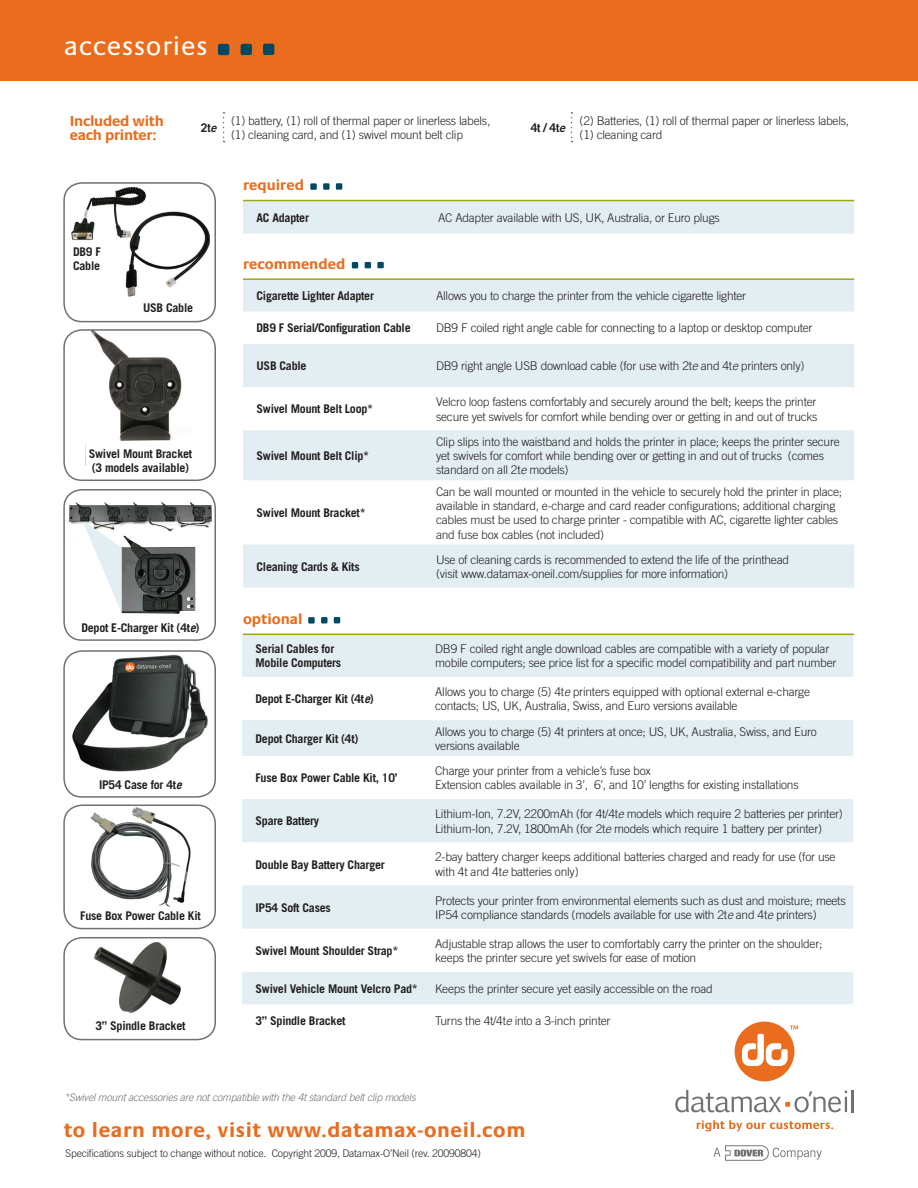
<style>
.page{position:relative;width:918px;height:1188px;background:#fff}
.page>*{position:absolute;margin:0;border:0;box-sizing:border-box;transform-origin:0 0}
.t1{font:27px "Praxis";letter-spacing:.03em;color:#fff}
.t2{font:700 21px "Praxis";letter-spacing:.03em;color:#ea6d1f}
.Spec_Bullets{font:700 15px/14.2px "Praxis";letter-spacing:-.005em;color:#ea6d1f}
.Spec_Bullets-2{font:300 12px/14.2px "Trade Gothic";letter-spacing:-.02em;color:#231f20}
.Spec_Bullets-3{font:700 12px/14.2px "Trade Gothic";letter-spacing:-.02em;color:#231f20}
.Spec_Bullets-4{font:300 10.5px "Trade Gothic";letter-spacing:-.02em;color:#231f20}
.Spec_Bullets-5{font:italic 300 10.5px "Trade Gothic";letter-spacing:-.02em;color:#717074}
.s1{font-family:"Trade Gothic Bold Two";font-weight:400;font-style:italic}
.s2{font-style:italic}
</style>
<div class="page">
<div style="left:0;top:0;width:918px;height:81px;background:#ea6d1f"></div>
<svg style="left:218px;top:44px;width:11px;height:11px"></svg>
<svg style="left:241px;top:44px;width:11px;height:11px"></svg>
<svg style="left:263px;top:44px;width:11px;height:11px"></svg>
<svg style="left:223px;top:112px;width:2px;height:30px"></svg>
<svg style="left:571px;top:112px;width:2px;height:30px"></svg>
<div style="left:310px;top:183px;width:7px;height:7px;background:#004960"></div>
<div style="left:323px;top:183px;width:7px;height:7px;background:#004960"></div>
<div style="left:336px;top:183px;width:6px;height:7px;background:#004960"></div>
<div style="left:243px;top:201px;width:611px;height:33px;background:#e3eef3"></div>
<hr style="left:243px;top:200px;width:611px;height:1px;background:#9ea615">
<svg style="left:352px;top:262px;width:6px;height:6px"></svg>
<svg style="left:365px;top:262px;width:6px;height:6px"></svg>
<div style="left:377px;top:262px;width:7px;height:6px;background:#004960"></div>
<svg style="left:243px;top:280px;width:611px;height:308px;fill:#e3eef3"></svg>
<hr style="left:243px;top:278px;width:611px;height:2px;background:#9ea615">
<svg style="left:242px;top:634px;width:611px;height:370px;fill:#e3eef3"></svg>
<div style="left:308px;top:617px;width:7px;height:7px;background:#004960"></div>
<div style="left:321px;top:617px;width:7px;height:6px;background:#004960"></div>
<svg style="left:334px;top:617px;width:6px;height:6px"></svg>
<hr style="left:243px;top:634px;width:611px;height:1px;background:#9ea615">
<img style="left:64px;top:938px;width:151px;height:75px">
<div style="left:63px;top:937px;width:153px;height:103px;border:2px solid #717074;border-radius:18px"></div>
<img style="left:69px;top:652px;width:141px;height:120px">
<div style="left:63px;top:650px;width:153px;height:148px;border:2px solid #717074;border-radius:18px"></div>
<img style="left:64px;top:490px;width:151px;height:70px">
<div style="left:63px;top:489px;width:153px;height:152px;border:2px solid #717074;border-radius:18px"></div>
<img style="left:70px;top:187px;width:141px;height:110px">
<div style="left:63px;top:182px;width:153px;height:140px;border:2px solid #717074;border-radius:18px"></div>
<img style="left:85px;top:332px;width:97px;height:133px">
<div style="left:63px;top:329px;width:153px;height:152px;border:2px solid #717074;border-radius:18px"></div>
<img style="left:66px;top:807px;width:147px;height:100px">
<div style="left:63px;top:804px;width:153px;height:125px;border:2px solid #717074;border-radius:18px"></div>
<img style="left:122px;top:536px;width:73px;height:78px">
<svg style="left:83px;top:522px;width:39px;height:91px"></svg>
<svg style="left:714px;top:1145px;width:108px;height:16px"></svg>
<div style="left:735px;top:1022px;width:59px;height:59px;background:#ea6d1f;border-radius:50%"></div>
<hr style="left:852px;top:1090px;width:2px;height:22px;background:#717074">
<svg style="left:675px;top:1090px;width:172px;height:22px"></svg>
<svg style="left:697px;top:1120px;width:136px;height:12px"></svg>
<svg style="left:742px;top:1026px;width:56px;height:40px"></svg>
<p class="t1" style="left:64px;top:32px;width:145px">accessories</p>
<p class="Spec_Bullets" style="left:70px;top:114px;width:96px">Included with each printer:</p>
<p class="Spec_Bullets-3" style="left:201px;top:121px;width:17px">2t<span class="s1">e</span></p>
<p class="Spec_Bullets-2" style="left:231px;top:114px;width:261px">(1) battery, (1) roll of thermal paper or linerless labels, (1) cleaning card, and (1) swivel mount belt clip</p>
<p class="Spec_Bullets-3" style="left:531px;top:121px;width:36px">4t / 4t<span class="s1">e</span></p>
<p class="Spec_Bullets-2" style="left:580px;top:114px;width:271px">(2) Batteries, (1) roll of thermal paper or linerless labels, (1) cleaning card</p>
<p class="Spec_Bullets" style="left:243px;top:178px;width:63px">required</p>
<p class="Spec_Bullets-3" style="left:73px;top:244px;width:29px">DB9 F<br>Cable</p>
<p class="Spec_Bullets-3" style="left:143px;top:301px;width:52px">USB Cable</p>
<p class="Spec_Bullets-3" style="left:89px;top:446px;width:105px">Swivel Mount Bracket (3 models available)</p>
<p class="Spec_Bullets-3" style="left:81px;top:620px;width:120px">Depot E-Charger Kit (4t<span class="s2">e</span>)</p>
<p class="Spec_Bullets-3" style="left:99px;top:777px;width:84px">IP54 Case for 4t<span class="s2">e</span></p>
<p class="Spec_Bullets-3" style="left:80px;top:908px;width:122px">Fuse Box Power Cable Kit</p>
<p class="Spec_Bullets-3" style="left:96px;top:1019px;width:91px">3” Spindle Bracket</p>
<p class="Spec_Bullets-3" style="left:256px;top:210px;width:54px">AC Adapter</p>
<p class="Spec_Bullets-2" style="left:438px;top:211px;width:283px">AC Adapter available with US, UK, Australia, or Euro plugs</p>
<p class="Spec_Bullets" style="left:243px;top:257px;width:104px">recommended</p>
<p class="Spec_Bullets-3" style="left:256px;top:288px;width:119px">Cigarette Lighter Adapter</p>
<p class="Spec_Bullets-2" style="left:436px;top:289px;width:312px">Allows you to charge the printer from the vehicle cigarette lighter</p>
<p class="Spec_Bullets-3" style="left:256px;top:321px;width:156px">DB9 F Serial/Configuration Cable</p>
<p class="Spec_Bullets-2" style="left:436px;top:321px;width:378px">DB9 F coiled right angle cable for connecting to a laptop or desktop computer</p>
<p class="Spec_Bullets-3" style="left:256px;top:359px;width:52px">USB Cable</p>
<p class="Spec_Bullets-2" style="left:436px;top:359px;width:370px">DB9 right angle USB download cable (for use with 2t<span class="s2">e</span> and 4t<span class="s2">e</span> printers only)</p>
<p class="Spec_Bullets-3" style="left:256px;top:402px;width:118px">Swivel Mount Belt Loop*</p>
<p class="Spec_Bullets-2" style="left:436px;top:395px;width:383px">Velcro loop fastens comfortably and securely around the belt; keeps the printer secure yet swivels for comfort while bending over or getting in and out of trucks</p>
<p class="Spec_Bullets-3" style="left:256px;top:448px;width:114px">Swivel Mount Belt Clip*</p>
<p class="Spec_Bullets-2" style="left:436px;top:434px;width:405px">Clip slips into the waistband and holds the printer in place; keeps the printer secure yet swivels for comfort while bending over or getting in and out of trucks (comes standard on all 2t<span class="s2">e</span> models)</p>
<p class="Spec_Bullets-3" style="left:256px;top:505px;width:111px">Swivel Mount Bracket*</p>
<p class="Spec_Bullets-2" style="left:436px;top:484px;width:408px">Can be wall mounted or mounted in the vehicle to securely hold the printer in place; available in standard, e-charge and card reader configurations; additional charging cables must be used to charge printer - compatible with AC, cigarette lighter cables and fuse box cables (not included)</p>
<p class="Spec_Bullets-3" style="left:256px;top:559px;width:105px">Cleaning Cards &amp; Kits</p>
<p class="Spec_Bullets-2" style="left:436px;top:552px;width:355px">Use of cleaning cards is recommended to extend the life of the printhead (visit www.datamax-oneil.com/supplies for more information)</p>
<p class="Spec_Bullets" style="left:243px;top:612px;width:61px">optional</p>
<p class="Spec_Bullets-3" style="left:256px;top:641px;width:87px">Serial Cables for<br>Mobile Computers</p>
<p class="Spec_Bullets-2" style="left:435px;top:641px;width:403px">DB9 F coiled right angle download cables are compatible with a variety of popular mobile computers; see price list for a specific model compatibility and part number</p>
<p class="Spec_Bullets-3" style="left:256px;top:692px;width:120px">Depot E-Charger Kit (4t<span class="s2">e</span>)</p>
<p class="Spec_Bullets-2" style="left:435px;top:685px;width:376px">Allows you to charge (5) 4t<span class="s2">e</span> printers equipped with optional external e-charge contacts; US, UK, Australia, Swiss, and Euro versions available</p>
<p class="Spec_Bullets-3" style="left:256px;top:731px;width:104px">Depot Charger Kit (4t)</p>
<p class="Spec_Bullets-2" style="left:435px;top:724px;width:383px">Allows you to charge (5) 4t printers at once; US, UK, Australia, Swiss, and Euro versions available</p>
<p class="Spec_Bullets-3" style="left:256px;top:771px;width:143px">Fuse Box Power Cable Kit, 10’</p>
<p class="Spec_Bullets-2" style="left:435px;top:764px;width:365px">Charge your printer from a vehicle’s fuse box<br>Extension cables available in 3’, 6’, and 10’ lengths for existing installations</p>
<p class="Spec_Bullets-3" style="left:256px;top:814px;width:65px">Spare Battery</p>
<p class="Spec_Bullets-2" style="left:435px;top:807px;width:409px">Lithium-Ion, 7.2V, 2200mAh (for 4t/4t<span class="s2">e</span> models which require 2 batteries per printer)<br>Lithium-Ion, 7.2V, 1800mAh (for 2t<span class="s2">e</span> models which require 1 battery per printer)</p>
<p class="Spec_Bullets-3" style="left:256px;top:857px;width:131px">Double Bay Battery Charger</p>
<p class="Spec_Bullets-2" style="left:435px;top:850px;width:402px">2-bay battery charger keeps additional batteries charged and ready for use (for use with 4t and 4t<span class="s2">e</span> batteries only)</p>
<p class="Spec_Bullets-3" style="left:256px;top:900px;width:77px">IP54 Soft Cases</p>
<p class="Spec_Bullets-2" style="left:435px;top:893px;width:412px">Protects your printer from environmental elements such as dust and moisture; meets<br>IP54 compliance standards (models available for use with 2t<span class="s2">e</span> and 4t<span class="s2">e</span> printers)</p>
<p class="Spec_Bullets-3" style="left:256px;top:943px;width:144px">Swivel Mount Shoulder Strap*</p>
<p class="Spec_Bullets-2" style="left:435px;top:936px;width:389px">Adjustable strap allows the user to comfortably carry the printer on the shoulder; keeps the printer secure yet swivels for ease of motion</p>
<p class="Spec_Bullets-3" style="left:256px;top:981px;width:164px">Swivel Vehicle Mount Velcro Pad*</p>
<p class="Spec_Bullets-2" style="left:435px;top:981px;width:279px">Keeps the printer secure yet easily accessible on the road</p>
<p class="Spec_Bullets-3" style="left:256px;top:1014px;width:91px">3” Spindle Bracket</p>
<p class="Spec_Bullets-2" style="left:435px;top:1014px;width:177px">Turns the 4t/4t<span class="s2">e</span> into a 3-inch printer</p>
<p class="Spec_Bullets-5" style="left:64px;top:1091px;width:353px">*Swivel mount accessories are not compatible with the 4t standard belt clip models</p>
<p class="t2" style="left:64px;top:1119px;width:463px">to learn more, visit www.datamax-oneil.com</p>
<p class="Spec_Bullets-4" style="left:65px;top:1147px;width:417px">Specifications subject to change without notice. Copyright 2009, Datamax-O’Neil (rev. 20090804)</p>
</div>
